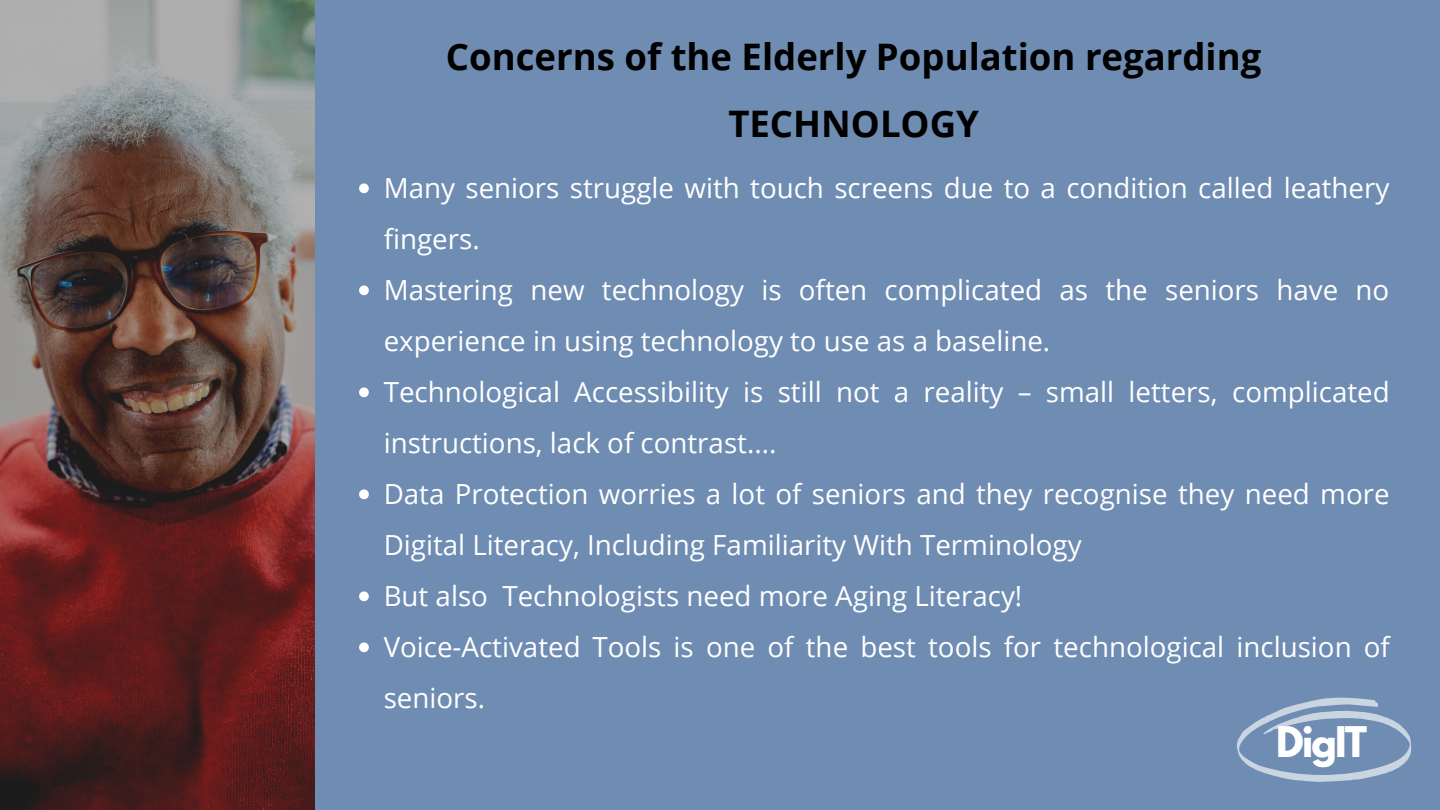
<style>
.page{position:relative;width:1440px;height:810px;background:#6f8cb2}
.page>*{position:absolute;margin:0;border:0;box-sizing:border-box;transform-origin:0 0}
.t1{font:700 37.5px "League Spartan";letter-spacing:-.05em;color:#fff}
.t2{font:700 36.5px/66.8px "Open Sans";color:#000;text-align:center}
.t3{font:27.7px/51px "Open Sans";color:#fff}
</style>
<div class="page">
<img style="left:0;top:0;width:314px;height:810px">
<svg style="left:1236px;top:698px;width:175px;height:84px"></svg>
<svg style="left:359px;top:183px;width:10px;height:10px"></svg>
<svg style="left:359px;top:285px;width:10px;height:10px"></svg>
<svg style="left:359px;top:387px;width:10px;height:10px"></svg>
<svg style="left:359px;top:489px;width:10px;height:10px"></svg>
<svg style="left:359px;top:591px;width:10px;height:10px"></svg>
<svg style="left:359px;top:642px;width:10px;height:10px"></svg>
<h2 class="t2" style="left:446px;top:23px;width:817px">Concerns of the Elderly Population regarding<br>TECHNOLOGY</h2>
<p class="t3" style="left:384px;top:162px;width:1008px">Many seniors struggle with touch screens due to a condition called leathery fingers.<br>Mastering new technology is often complicated as the seniors have no experience in using technology to use as a baseline.<br>Technological Accessibility is still not a reality – small letters, complicated instructions, lack of contrast....<br>Data Protection worries a lot of seniors and they recognise they need more Digital Literacy, Including Familiarity With Terminology<br>But also Technologists need more Aging Literacy!<br>Voice-Activated Tools is one of the best tools for technological inclusion of seniors.</p>
<h1 class="t1" style="left:1276px;top:723px;width:92px">DigIT</h1>
</div>
